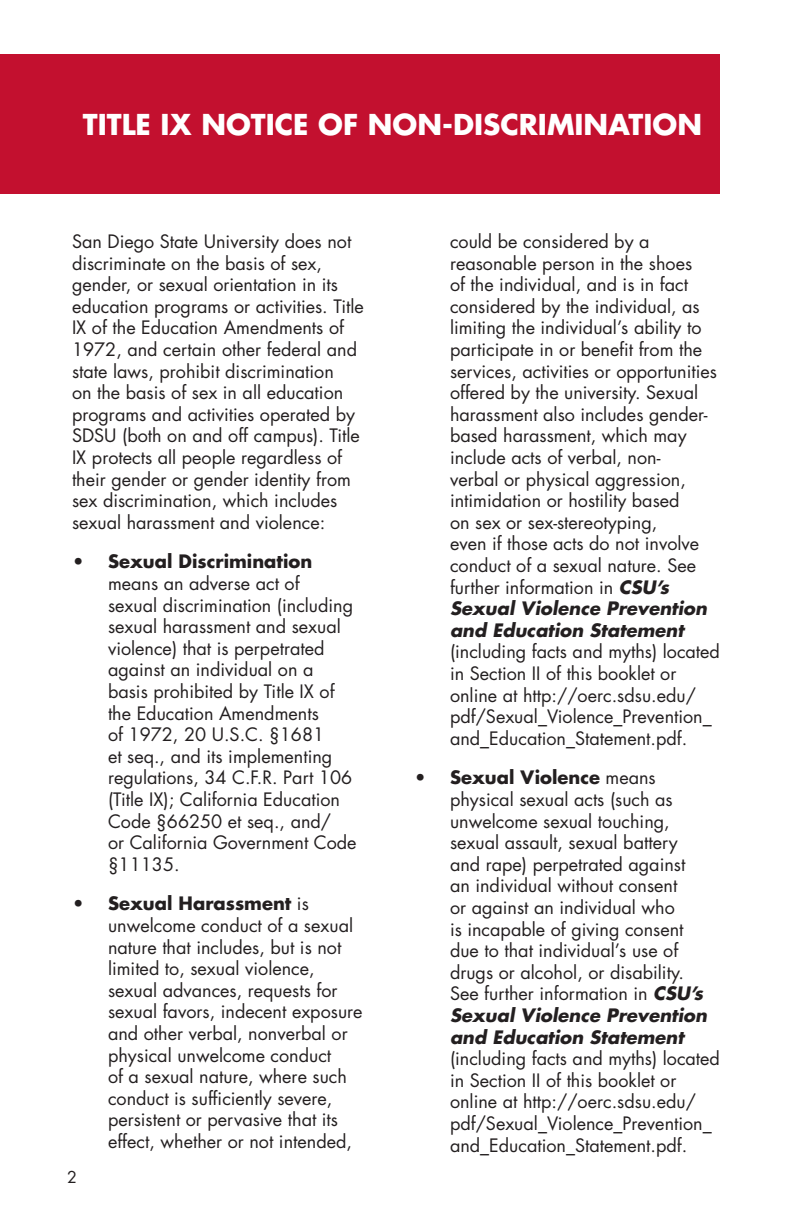
<style>
.page{position:relative;width:792px;height:1224px;background:#fff}
.page>*{position:absolute;margin:0;border:0;box-sizing:border-box;transform-origin:0 0}
.t1{font:700 28px "Futura";color:#fff}
.t2{font:18px/21.6px "Futura";color:#231f20}
.t3{font:700 18px "Futura";color:#231f20}
.t4{font:16px "Futura";color:#231f20}
.s1{font-weight:700}
.s2{font-weight:700;font-style:italic}
</style>
<div class="page">
<div style="left:0;top:54px;width:720px;height:140px;background:#c3102f"></div>
<h1 class="t1" style="left:83px;top:105px;width:621px">TITLE IX NOTICE OF NON-DISCRIMINATION</h1>
<p class="t2" style="left:72px;top:230px;width:293px">San Diego State University does not discriminate on the basis of sex, gender, or sexual orientation in its education programs or activities. Title IX of the Education Amendments of 1972, and certain other federal and state laws, prohibit discrimination<br>on the basis of sex in all education programs and activities operated by SDSU (both on and off campus). Title IX protects all people regardless of their gender or gender identity from sex discrimination, which includes sexual harassment and violence:</p>
<p class="t3" style="left:72px;top:549px;width:242px">• Sexual Discrimination</p>
<p class="t2" style="left:108px;top:572px;width:250px">means an adverse act of<br>sexual discrimination (including sexual harassment and sexual violence) that is perpetrated against an individual on a basis prohibited by Title IX of the Education Amendments<br>of 1972, 20 U.S.C. §1681<br>et seq., and its implementing regulations, 34 C.F.R. Part 106 (Title IX); California Education<br>Code §66250 et seq., and/<br>or California Government Code §11135.</p>
<p class="t2" style="left:108px;top:893px;width:256px;text-indent:-36px"><span class="s1">• Sexual Harassment</span> is unwelcome conduct of a sexual nature that includes, but is not limited to, sexual violence, sexual advances, requests for sexual favors, indecent exposure and other verbal, nonverbal or physical unwelcome conduct<br>of a sexual nature, where such conduct is sufficiently severe, persistent or pervasive that its effect, whether or not intended,</p>
<p class="t4" style="left:67px;top:1166px;width:11px">2</p>
<p class="t2" style="left:450px;top:230px;width:269px">could be considered by a reasonable person in the shoes<br>of the individual, and is in fact considered by the individual, as limiting the individual’s ability to participate in or benefit from the services, activities or opportunities offered by the university. Sexual harassment also includes gender&shy;based harassment, which may include acts of verbal, non-<br>verbal or physical aggression, intimidation or hostility based<br>on sex or sex-stereotyping,<br>even if those acts do not involve conduct of a sexual nature. See further information in <span class="s2">CSU’s<br>Sexual Violence Prevention and Education Statement</span></p>
<p class="t2" style="left:450px;top:641px;width:272px">(including facts and myths) located in Section II of this booklet or online at http://oerc.sdsu.edu/ pdf/Sexual_Violence_Prevention_ and_Education_Statement.pdf.</p>
<p class="t2" style="left:450px;top:767px;width:259px;text-indent:-36px"><span class="s1">• Sexual Violence</span> means physical sexual acts (such as unwelcome sexual touching, sexual assault, sexual battery and rape) perpetrated against an individual without consent<br>or against an individual who<br>is incapable of giving consent due to that individual’s use of drugs or alcohol, or disability.<br>See further information in <span class="s2">CSU’s<br>Sexual Violence Prevention and Education Statement</span></p>
<p class="t2" style="left:450px;top:1048px;width:272px">(including facts and myths) located in Section II of this booklet or online at http://oerc.sdsu.edu/ pdf/Sexual_Violence_Prevention_ and_Education_Statement.pdf.</p>
</div>
